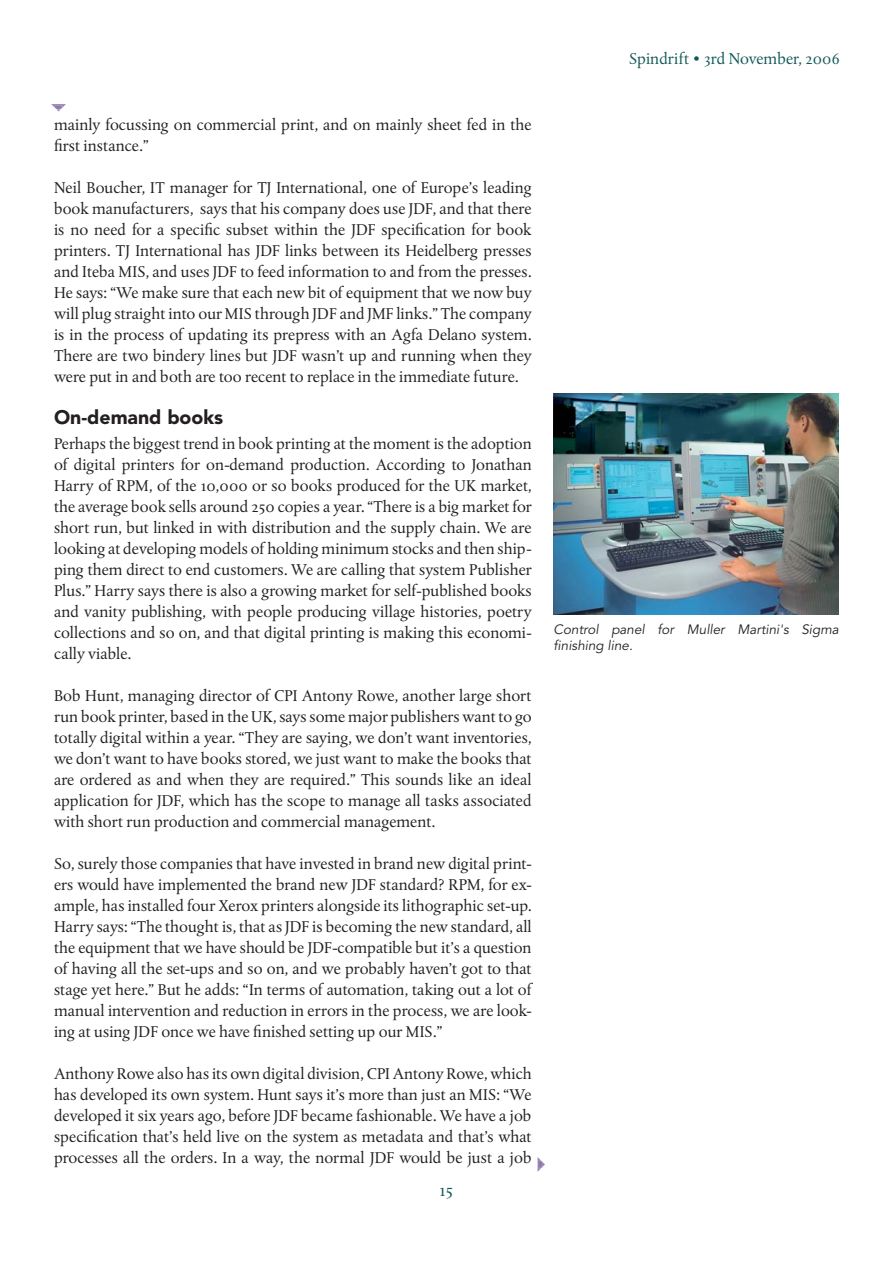
<style>
.page{position:relative;width:893px;height:1263px;background:#fff}
.page>*{position:absolute;margin:0;border:0;box-sizing:border-box;transform-origin:0 0}
.t1{font:900 19.5px "Avenir";color:#231f20}
.t2{font:18px "Albertina MT Regular Os F";color:#145857}
.t3{font:16.5px/21px "Albertina MT Regular Os F";color:#231f20;text-align:justify}
.t4{font:16.5px "Albertina MT Regular Os F";color:#145857}
.t5{font:italic 13.5px/16.2px "Avenir";color:#231f20}
.s1{color:#937898}
</style>
<div class="page">
<svg style="left:538px;top:1157px;width:7px;height:15px"></svg>
<img style="left:554px;top:393px;width:285px;height:222px">
<svg style="left:51px;top:104px;width:15px;height:7px"></svg>
<p class="t4" style="left:629px;top:51px;width:212px">Spindrift • 3rd November, 2006</p>
<p class="t3" style="left:54px;top:115px;width:479px">mainly focussing on commercial print, and on mainly sheet fed in the first instance.”</p>
<p class="t3" style="left:54px;top:178px;width:479px">Neil Boucher, IT manager for TJ International, one of Europe’s leading book manufacturers, says that his company does use JDF, and that there is no need for a specific subset within the JDF specification for book printers. TJ International has JDF links between its Heidelberg presses and Iteba MIS, and uses JDF to feed information to and from the presses.<br>He says: “We make sure that each new bit of equipment that we now buy will plug straight into our MIS through JDF and JMF links.” The company is in the process of updating its prepress with an Agfa Delano system.<br>There are two bindery lines but JDF wasn’t up and running when they were put in and both are too recent to replace in the immediate future.</p>
<p class="t1" style="left:54px;top:409px;width:171px">On-demand books</p>
<p class="t3" style="left:54px;top:434px;width:479px">Perhaps the biggest trend in book printing at the moment is the adoption of digital printers for on-demand production. According to Jonathan Harry of RPM, of the 10,000 or so books produced for the UK market, the average book sells around 250 copies a year. “There is a big market for short run, but linked in with distribution and the supply chain. We are looking at developing models of holding minimum stocks and then ship&shy;ping them direct to end customers. We are calling that system Publisher Plus.” Harry says there is also a growing market for self-published books and vanity publishing, with people producing village histories, poetry collections and so on, and that digital printing is making this economi&shy;cally viable.</p>
<p class="t3" style="left:54px;top:686px;width:479px">Bob Hunt, managing director of CPI Antony Rowe, another large short run book printer, based in the UK, says some major publishers want to go totally digital within a year. “They are saying, we don’t want inventories, we don’t want to have books stored, we just want to make the books that are ordered as and when they are required.” This sounds like an ideal application for JDF, which has the scope to manage all tasks associated with short run production and commercial management.</p>
<p class="t3" style="left:54px;top:854px;width:479px">So, surely those companies that have invested in brand new digital print&shy;ers would have implemented the brand new JDF standard? RPM, for ex&shy;ample, has installed four Xerox printers alongside its lithographic set-up.<br>Harry says: “The thought is, that as JDF is becoming the new standard, all the equipment that we have should be JDF-compatible but it’s a question of having all the set-ups and so on, and we probably haven’t got to that stage yet here.” But he adds: “In terms of automation, taking out a lot of manual intervention and reduction in errors in the process, we are look&shy;ing at using JDF once we have finished setting up our MIS.”</p>
<p class="t3" style="left:54px;top:1064px;width:494px;text-align:left">Anthony Rowe also has its own digital division, CPI Antony Rowe, which has developed its own system. Hunt says it’s more than just an MIS: “We developed it six years ago, before JDF became fashionable. We have a job specification that’s held live on the system as metadata and that’s what processes all the orders. In a way, the normal JDF would be just a job <span class="s1">✔</span></p>
<p class="t2" style="left:440px;top:1182px;width:15px">15</p>
<p class="t5" style="left:554px;top:623px;width:287px">Control panel for Muller Martini's Sigma finishing line.</p>
</div>
